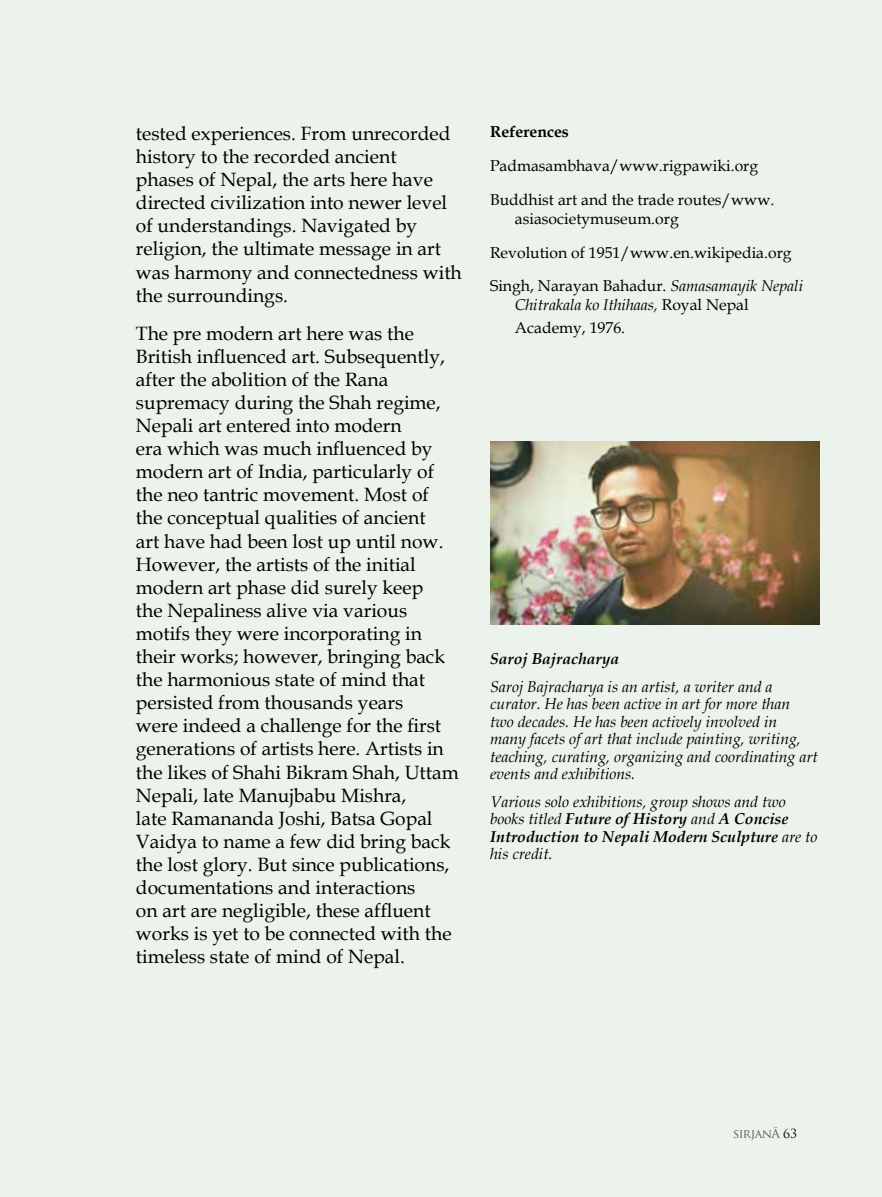
<style>
.page{position:relative;width:882px;height:1197px;background:#ecf2ec}
.page>*{position:absolute;margin:0;border:0;box-sizing:border-box;transform-origin:0 0}
.t1{font:19.25px/23.1px "Book Antiqua";color:#000}
.t2{font:italic 15.75px/17.5px "Book Antiqua";color:#000}
.t3{font:15.75px/33.8px "Book Antiqua";color:#000}
.t4{font:italic 700 15.75px "Book Antiqua";color:#000}
.t5{font:700 15.75px "Book Antiqua";color:#000}
.t6{font:12.25px "Trajan Pro";letter-spacing:-.04em;color:#58595b}
.s1{font-style:italic}
.s2{font-weight:700}
.s3{color:#000}
</style>
<div class="page">
<img style="left:491px;top:441px;width:328px;height:184px">
<p class="t1" style="left:136px;top:121px;width:327px">tested experiences. From unrecorded history to the recorded ancient<br>phases of Nepal, the arts here have directed civilization into newer level of understandings. Navigated by religion, the ultimate message in art was harmony and connectedness with the surroundings.</p>
<p class="t1" style="left:136px;top:321px;width:324px">The pre modern art here was the British influenced art. Subsequently, after the abolition of the Rana supremacy during the Shah regime, Nepali art entered into modern<br>era which was much influenced by modern art of India, particularly of the neo tantric movement. Most of the conceptual qualities of ancient<br>art have had been lost up until now.<br>However, the artists of the initial modern art phase did surely keep<br>the Nepaliness alive via various motifs they were incorporating in their works; however, bringing back the harmonious state of mind that persisted from thousands years<br>were indeed a challenge for the first generations of artists here. Artists in the likes of Shahi Bikram Shah, Uttam Nepali, late Manujbabu Mishra,<br>late Ramananda Joshi, Batsa Gopal Vaidya to name a few did bring back the lost glory. But since publications, documentations and interactions<br>on art are negligible, these affluent works is yet to be connected with the timeless state of mind of Nepal.</p>
<p class="t5" style="left:490px;top:121px;width:80px">References</p>
<p class="t3" style="left:490px;top:149px;width:286px">Padmasambhava/www.rigpawiki.org<br>Buddhist art and the trade routes/www.</p>
<p class="t3" style="left:490px;top:201px;width:314px;text-indent:25px">asiasocietymuseum.org<br>Revolution of 1951/www.en.wikipedia.org<br>Singh, Narayan Bahadur. <span class="s1">Samasamayik Nepali</span></p>
<p class="t3" style="left:515px;top:293px;width:235px;line-height:23.1px"><span class="s1">Chitrakala ko Ithihaas,</span> Royal Nepal<br>Academy, 1976.</p>
<p class="t4" style="left:490px;top:648px;width:131px">Saroj Bajracharya</p>
<p class="t2" style="left:490px;top:677px;width:329px">Saroj Bajracharya is an artist, a writer and a curator. He has been active in art for more than<br>two decades. He has been actively involved in<br>many facets of art that include painting, writing, teaching, curating, organizing and coordinating art events and exhibitions.</p>
<p class="t2" style="left:490px;top:792px;width:329px">Various solo exhibitions, group shows and two books titled <span class="s2">Future of History</span> and <span class="s2">A Concise Introduction to Nepali Modern Sculpture</span> are to his credit.</p>
<p class="t6" style="left:733px;top:1126px;width:65px">SIRJANĀ <span class="s3">63</span></p>
</div>
